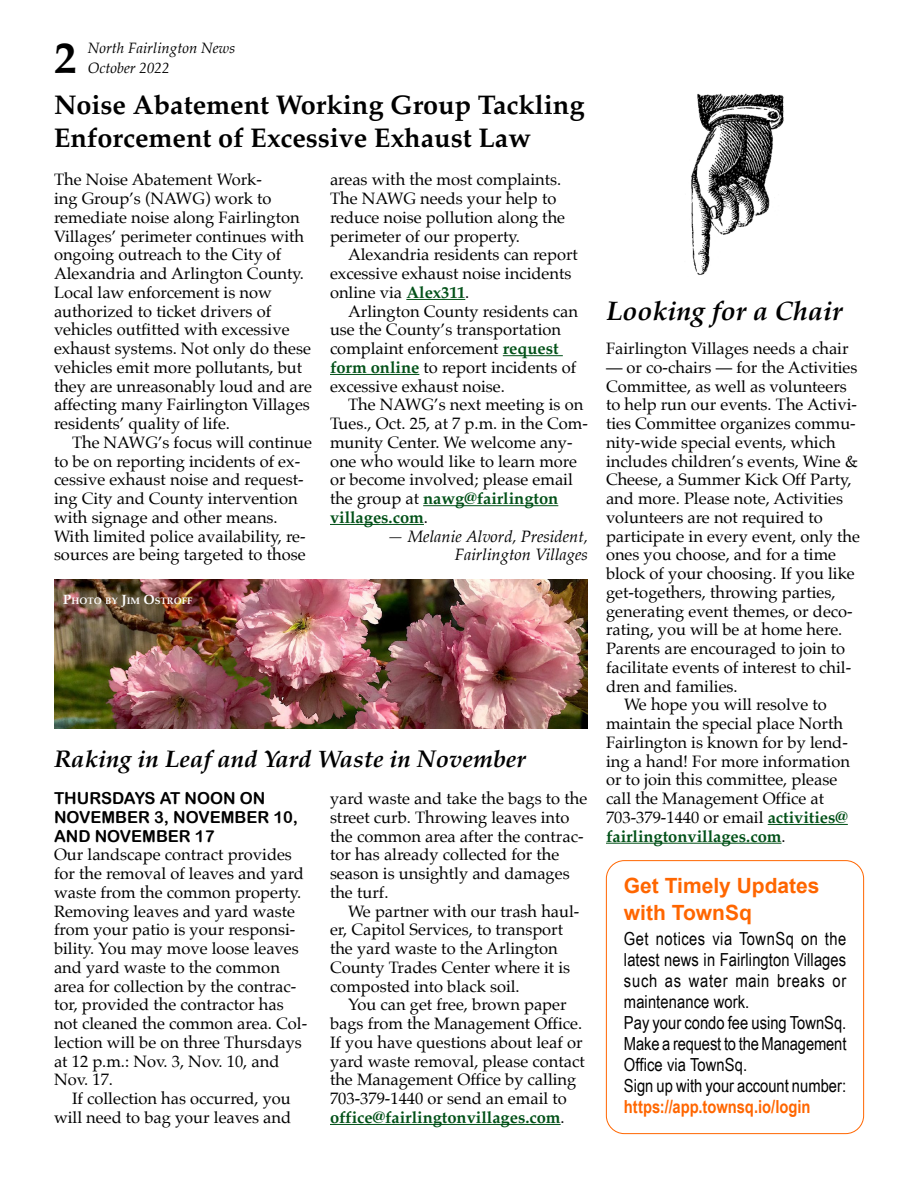
<style>
.page{position:relative;width:918px;height:1188px;background:#fff}
.page>*{position:absolute;margin:0;border:0;box-sizing:border-box;transform-origin:0 0}
.t1{font:700 45px "Palatino";color:#000}
.Headline-2nd_story{font:700 27px/33px "Palatino";color:#000}
.Headline-2nd_story_i{font:italic 700 27px "Palatino";color:#000}
.Headline-3rd_story_i{font:italic 700 24px "Palatino";color:#000}
.ad_subhed_GREEN{font:700 21px/27px "Arial";color:#f60}
.ad_text{font:18px/21px "Arial Narrow";color:#000}
.body_text{font:16.5px/18.8px "Palatino";color:#000}
.body_text-first_para{font:16.5px/18.8px "Palatino";color:#000}
.subhed_feature{font:16.5px/18.8px "Arial Rounded MT Bold";color:#000}
.byline{font:italic 16.5px/18.8px "Palatino";color:#000;text-align:right}
.t2{font:italic 15px "Palatino";color:#000}
.photo_credit_line{font:700 9.45px "Palatino";letter-spacing:.005em;color:#fff}
.s1{font-weight:700;color:#005017}
.s2{font-size:13.5px}
.s3{font-weight:700;color:#f60}
</style>
<div class="page">
<hr style="left:330px;top:1124px;width:231px;height:1px;background:#005017">
<hr style="left:768px;top:824px;width:80px;height:1px;background:#005017">
<hr style="left:606px;top:843px;width:176px;height:1px;background:#005017">
<img style="left:691px;top:93px;width:93px;height:182px">
<hr style="left:406px;top:299px;width:59px;height:1px;background:#005017">
<hr style="left:503px;top:355px;width:60px;height:1px;background:#005017">
<hr style="left:330px;top:374px;width:89px;height:1px;background:#005017">
<hr style="left:423px;top:505px;width:135px;height:1px;background:#005017">
<hr style="left:330px;top:524px;width:94px;height:1px;background:#005017">
<img style="left:54px;top:579px;width:534px;height:150px">
<div style="left:606px;top:860px;width:258px;height:274px;border:1px solid #f60;border-radius:18px"></div>
<h1 class="t1" style="left:54px;top:19px;width:24px">2</h1>
<p class="t2" style="left:88px;top:35px;width:149px">North Fairlington News</p>
<p class="t2" style="left:88px;top:55px;width:83px">October 2022</p>
<p class="Headline-2nd_story" style="left:54px;top:87px;width:532px">Noise Abatement Working Group Tackling<br>Enforcement of Excessive Exhaust Law</p>
<p class="body_text" style="left:330px;top:170px;width:237px">areas with the most complaints.<br>The NAWG needs your help to reduce noise pollution along the perimeter of our property.</p>
<p class="body_text" style="left:330px;top:245px;width:249px;text-indent:18px">Alexandria residents can report excessive exhaust noise incidents online via <span class="s1">Alex311</span>.</p>
<p class="body_text" style="left:330px;top:301px;width:249px;text-indent:18px">Arlington County residents can use the County’s transportation complaint enforcement <span class="s1">request form online</span> to report incidents of excessive exhaust noise.</p>
<p class="body_text" style="left:330px;top:395px;width:259px;text-indent:18px">The NAWG’s next meeting is on<br>Tues., Oct. 25, at 7 p.m. in the Com&shy;munity Center. We welcome any&shy;one who would like to learn more or become involved; please email the group at <span class="s1">nawg@fairlington villages.com</span>.</p>
<p class="byline" style="left:387px;top:526px;width:202px">— Melanie Alvord, President,<br>Fairlington Villages</p>
<p class="photo_credit_line" style="left:63px;top:593px;width:131px"><span class="s2">P</span>HOTO BY <span class="s2">J</span>IM <span class="s2">O</span>STROFF</p>
<p class="body_text-first_para" style="left:54px;top:170px;width:260px">The Noise Abatement Work-<br>ing Group’s (NAWG) work to remediate noise along Fairlington<br>Villages’ perimeter continues with ongoing outreach to the City of<br>Alexandria and Arlington County.<br>Local law enforcement is now authorized to ticket drivers of vehicles outfitted with excessive exhaust systems. Not only do these vehicles emit more pollutants, but they are unreasonably loud and are affecting many Fairlington Villages residents’ quality of life.</p>
<p class="body_text" style="left:54px;top:433px;width:259px;text-indent:18px">The NAWG’s focus will continue to be on reporting incidents of ex&shy;cessive exhaust noise and request&shy;ing City and County intervention with signage and other means.<br>With limited police availability, re&shy;sources are being targeted to those</p>
<p class="Headline-3rd_story_i" style="left:54px;top:739px;width:473px">Raking in Leaf and Yard Waste in November</p>
<p class="subhed_feature" style="left:54px;top:789px;width:246px">THURSDAYS AT NOON ON<br>NOVEMBER 3, NOVEMBER 10,<br>AND NOVEMBER 17</p>
<p class="body_text-first_para" style="left:54px;top:845px;width:255px">Our landscape contract provides for the removal of leaves and yard waste from the common property.<br>Removing leaves and yard waste from your patio is your responsi&shy;bility. You may move loose leaves and yard waste to the common area for collection by the contrac&shy;tor, provided the contractor has not cleaned the common area. Col&shy;lection will be on three Thursdays at 12 p.m.: Nov. 3, Nov. 10, and<br>Nov. 17.</p>
<p class="body_text" style="left:54px;top:1089px;width:239px;text-align:right">If collection has occurred, you will need to bag your leaves and</p>
<p class="body_text" style="left:330px;top:789px;width:259px">yard waste and take the bags to the street curb. Throwing leaves into the common area after the contrac&shy;tor has already collected for the season is unsightly and damages the turf.</p>
<p class="body_text" style="left:330px;top:901px;width:251px;text-indent:18px">We partner with our trash haul&shy;er, Capitol Services, to transport the yard waste to the Arlington<br>County Trades Center where it is composted into black soil.</p>
<p class="body_text" style="left:330px;top:995px;width:256px;text-indent:18px">You can get free, brown paper bags from the Management Office.<br>If you have questions about leaf or yard waste removal, please contact the Management Office by calling 703-379-1440 or send an email to <span class="s1">office@fairlingtonvillages.com</span>.</p>
<p class="Headline-2nd_story_i" style="left:606px;top:288px;width:238px">Looking for a Chair</p>
<p class="body_text-first_para" style="left:606px;top:339px;width:244px">Fairlington Villages needs a chair</p>
<p class="body_text-first_para" style="left:606px;top:358px;width:256px">— or co-chairs — for the Activities<br>Committee, as well as volunteers to help run our events. The Activi&shy;ties Committee organizes commu&shy;nity-wide special events, which includes children’s events, Wine &amp;<br>Cheese, a Summer Kick Off Party, and more. Please note, Activities volunteers are not required to participate in every event, only the ones you choose, and for a time block of your choosing. If you like get-togethers, throwing parties, generating event themes, or deco&shy;rating, you will be at home here.<br>Parents are encouraged to join to facilitate events of interest to chil&shy;dren and families.</p>
<p class="body_text" style="left:606px;top:695px;width:246px;text-indent:18px">We hope you will resolve to maintain the special place North<br>Fairlington is known for by lend&shy;ing a hand! For more information or to join this committee, please call the Management Office at<br>703-379-1440 or email <span class="s1">activities@ fairlingtonvillages.com</span>.</p>
<p class="ad_subhed_GREEN" style="left:624px;top:873px;width:197px">Get Timely Updates with TownSq</p>
<p class="ad_text" style="left:624px;top:927px;width:224px;text-align:justify">Get notices via TownSq on the latest news in Fairlington Villages such as water main breaks or maintenance work.</p>
<p class="ad_text" style="left:624px;top:1011px;width:224px">Pay your condo fee using TownSq.</p>
<p class="ad_text" style="left:624px;top:1032px;width:224px">Make a request to the Management<br>Office via TownSq.</p>
<p class="ad_text" style="left:624px;top:1074px;width:224px">Sign up with your account number: <span class="s3">https://app.townsq.io/login</span></p>
</div>
